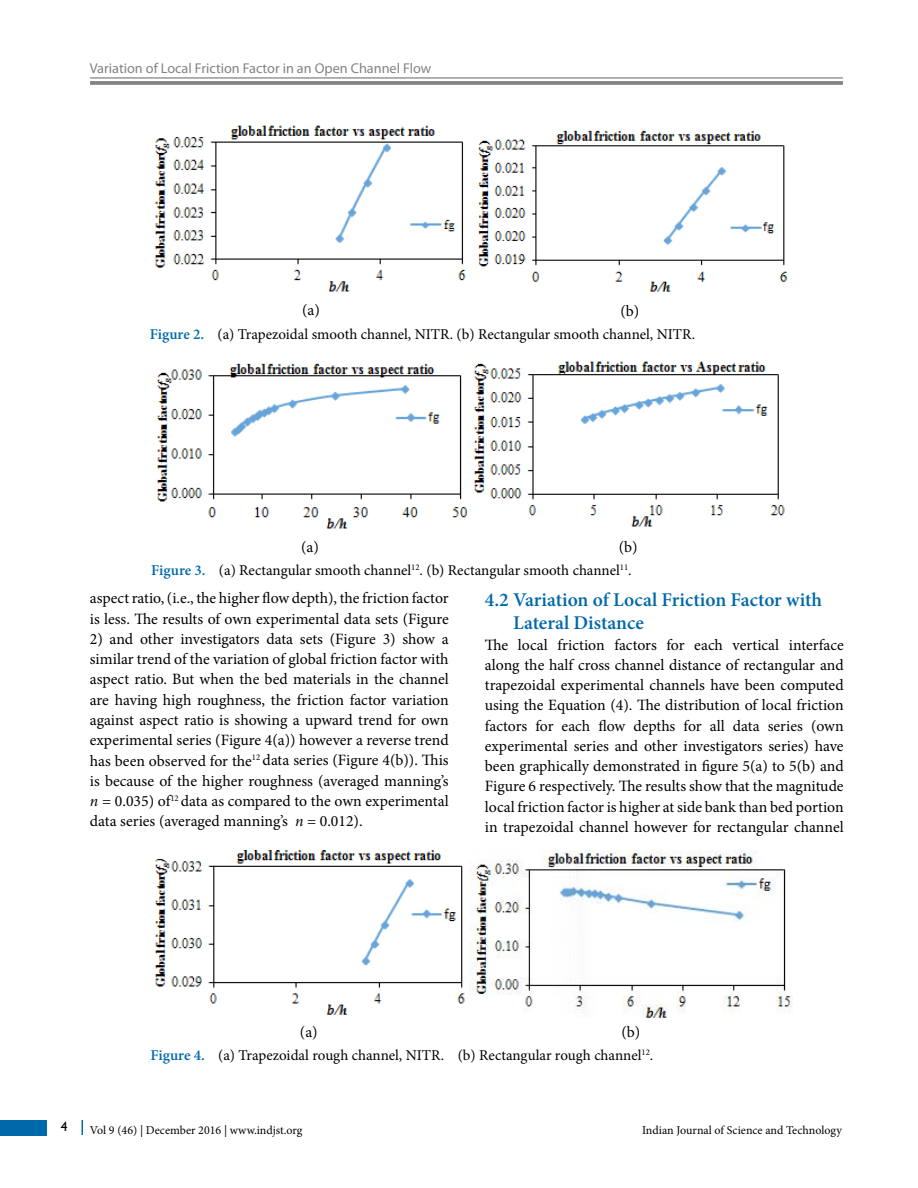
<style>
.page{position:relative;width:918px;height:1188px;background:#fff}
.page>*{position:absolute;margin:0;border:0;box-sizing:border-box;transform-origin:0 0}
.t1{font:600 19.5px/23.2px "Minion Pro";color:#0069aa}
.t2{font:15.75px/20.2px "Minion Pro";color:#000;text-align:justify}
.t3{font:15px "Minion Pro";color:#000}
.t4{font:14.25px "Myriad Pro";color:#818387}
.t5{font:13.5px "Gill Sans";color:#000}
.t6{font:12px "Minion Pro";color:#000}
.s1{font-weight:600;color:#0069aa}
.s2{font-style:italic}
</style>
<div class="page">
<div style="left:0;top:1120px;width:47px;height:15px;background:#0069aa"></div>
<svg style="left:82px;top:1120px;width:1px;height:15px"></svg>
<hr style="left:90px;top:77px;width:753px;height:2px;background:#818387">
<svg style="left:90px;top:81px;width:753px;height:4px;background:#888a8e"></svg>
<img style="left:154px;top:125px;width:312px;height:167px">
<img style="left:477px;top:130px;width:311px;height:162px">
<img style="left:156px;top:363px;width:312px;height:166px">
<img style="left:473px;top:361px;width:312px;height:166px">
<img style="left:154px;top:850px;width:638px;height:168px">
<p class="t4" style="left:90px;top:60px;width:343px">Variation of Local Friction Factor in an Open Channel Flow</p>
<p class="t2" style="left:302px;top:300px;width:19px">(a)</p>
<p class="t2" style="left:620px;top:301px;width:20px">(b)</p>
<p class="t3" style="left:150px;top:324px;width:547px"><span class="s1">Figure 2.</span> (a) Trapezoidal smooth channel, NITR. (b) Rectangular smooth channel, NITR.</p>
<p class="t2" style="left:301px;top:537px;width:19px">(a)</p>
<p class="t2" style="left:619px;top:537px;width:20px">(b)</p>
<p class="t3" style="left:151px;top:560px;width:482px"><span class="s1">Figure 3.</span> (a) Rectangular smooth channel<sup>12</sup>. (b) Rectangular smooth channel<sup>11</sup>.</p>
<p class="t2" style="left:90px;top:588px;width:360px">aspect ratio, (i.e., the higher flow depth), the friction factor is less. The results of own experimental data sets (Figure</p>
<p class="t2" style="left:90px;top:629px;width:360px">2) and other investigators data sets (Figure 3) show a similar trend of the variation of global friction factor with aspect ratio. But when the bed materials in the channel are having high roughness, the friction factor variation against aspect ratio is showing a upward trend for own experimental series (Figure 4(a)) however a reverse trend has been observed for the<sup>12</sup> data series (Figure 4(b)). This is because of the higher roughness (averaged manning’s <span class="s2">n</span> = 0.035) of<sup>12</sup> data as compared to the own experimental data series (averaged manning’s <span class="s2">n</span> = 0.012).</p>
<p class="t1" style="left:513px;top:588px;width:310px;text-indent:-28px">4.2 Variation of Local Friction Factor with<br>Lateral Distance</p>
<p class="t2" style="left:485px;top:635px;width:360px">The local friction factors for each vertical interface along the half cross channel distance of rectangular and trapezoidal experimental channels have been computed using the Equation (4). The distribution of local friction factors for each flow depths for all data series (own experimental series and other investigators series) have been graphically demonstrated in figure 5(a) to 5(b) and Figure 6 respectively. The results show that the magnitude local friction factor is higher at side bank than bed portion in trapezoidal channel however for rectangular channel</p>
<p class="t2" style="left:300px;top:1022px;width:19px">(a)</p>
<p class="t2" style="left:621px;top:1022px;width:20px">(b)</p>
<p class="t3" style="left:151px;top:1045px;width:504px"><span class="s1">Figure 4.</span> (a) Trapezoidal rough channel, NITR. (b) Rectangular rough channel<sup>12</sup>.</p>
<p class="t5" style="left:61px;top:1119px;width:8px">4</p>
<p class="t6" style="left:90px;top:1122px;width:214px">Vol 9 (46) | December 2016 | www.indjst.org</p>
<p class="t6" style="left:642px;top:1122px;width:201px">Indian Journal of Science and Technology</p>
</div>
